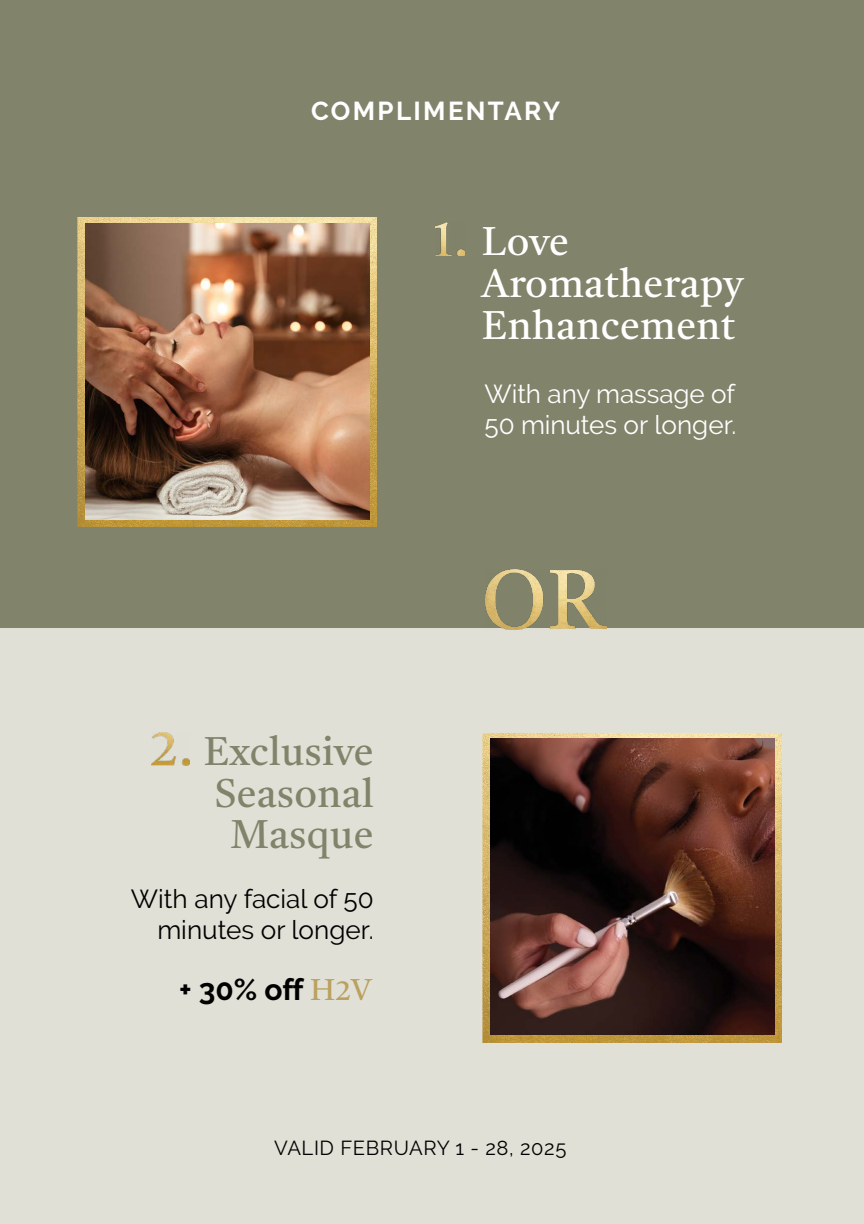
<style>
.page{position:relative;width:864px;height:1224px;background:#fff}
.page>*{position:absolute;margin:0;border:0;box-sizing:border-box;transform-origin:0 0}
.t1{font:39.9px/41.8px "Tiro Bangla";letter-spacing:.01em;color:#fff}
.t2{font:39.9px/41.8px "Tiro Bangla";letter-spacing:.01em;color:#81836a;text-align:right}
.t3{font:700 29.9px "Raleway";color:#000}
.t4{font:26.1px/31.3px "Raleway";letter-spacing:-.005em;color:#fff}
.t5{font:26.1px/31.3px "Raleway";color:#000;text-align:right}
.t6{font:700 25.9px "Raleway";letter-spacing:.09em;color:#fff}
.t7{font:20.2px "Raleway";letter-spacing:.03em;color:#000}
.s1{font-family:"Tiro Bangla";font-weight:400;color:#baa15e}
</style>
<div class="page">
<div style="left:0;top:627px;width:864px;height:597px;background:#e1e0d6"></div>
<div style="left:0;top:0;width:864px;height:628px;background:#81836a"></div>
<img style="left:485px;top:570px;width:122px;height:59px">
<img style="left:78px;top:217px;width:299px;height:310px">
<img style="left:85px;top:224px;width:284px;height:296px">
<img style="left:483px;top:733px;width:299px;height:310px">
<img style="left:490px;top:739px;width:284px;height:296px">
<img style="left:435px;top:222px;width:30px;height:33px">
<img style="left:152px;top:732px;width:37px;height:33px">
<p class="t6" style="left:311px;top:96px;width:251px">COMPLIMENTARY</p>
<h1 class="t1" style="left:482px;top:221px;width:263px">Love<br>Aromatherapy<br>Enhancement</h1>
<p class="t4" style="left:485px;top:378px;width:253px">With any massage of<br>50 minutes or longer.</p>
<h1 class="t2" style="left:204px;top:731px;width:172px">Exclusive<br>Seasonal<br>Masque</h1>
<p class="t5" style="left:131px;top:883px;width:244px">With any facial of 50 minutes or longer.</p>
<p class="t3" style="left:179px;top:972px;width:194px">+ 30% of f <span class="s1">H2V</span></p>
<p class="t7" style="left:274px;top:1137px;width:294px">VALID FEBRUARY 1 - 28, 2025</p>
</div>
